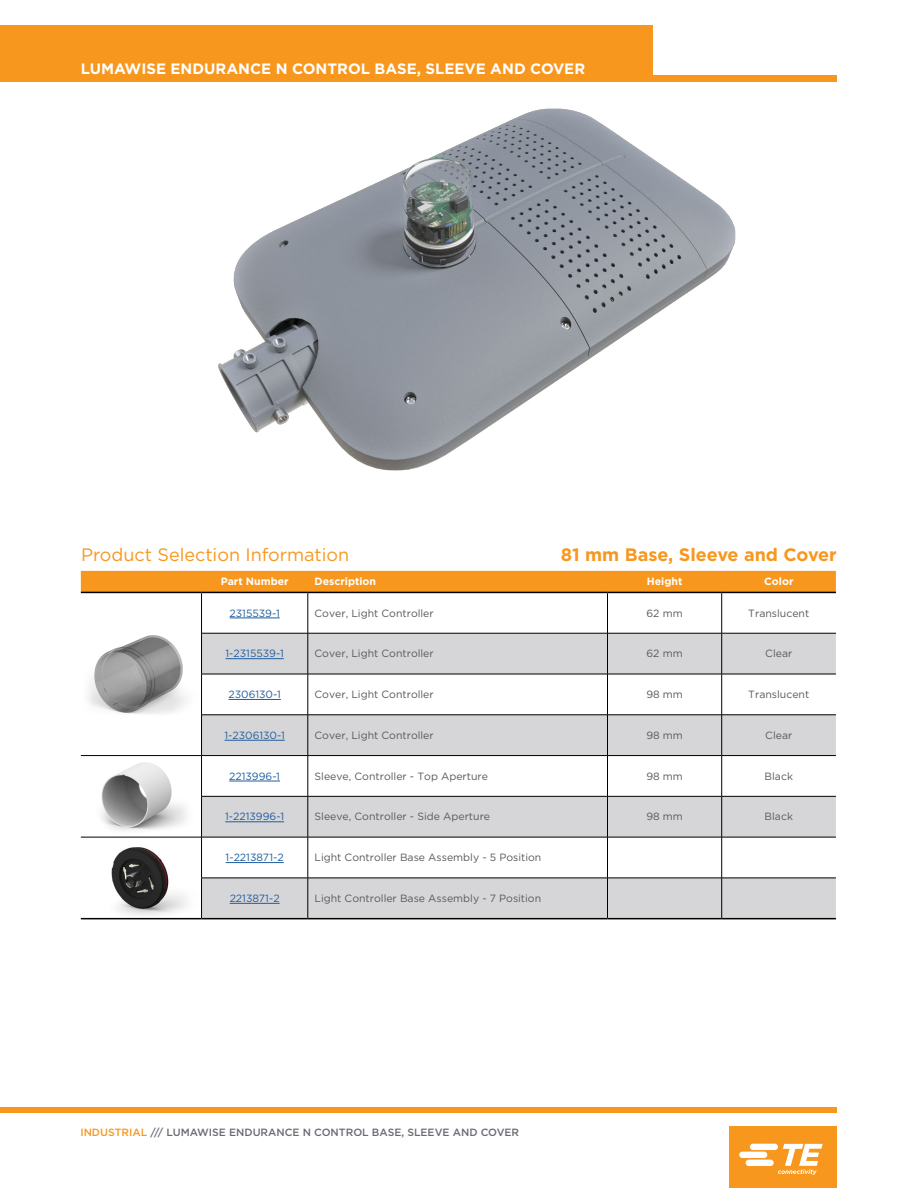
<style>
.page{position:relative;width:918px;height:1188px;background:#fff}
.page>*{position:absolute;margin:0;border:0;box-sizing:border-box;transform-origin:0 0}
.Orange_BODY_HEADINGS{font:18px "Gotham";color:#f8971d}
.Orange_BODY_HEADINGS-2{font:700 18px "Gotham";color:#f8971d}
.Bar_Page_Heading_-_w{font:700 15px "Gotham";color:#fff}
.t1{font:10.5px "Gotham";color:#58595b}
.t2{font:10.5px "Gotham";color:#215e9e}
.B_Footer_Info{font:500 10.5px "Gotham";color:#696b73}
.t3{font:700 10.5px "Gotham";color:#fff}
.s1{color:#f8971d}
</style>
<div class="page">
<div style="left:0;top:1107px;width:837px;height:6px;background:#f8971d"></div>
<div style="left:729px;top:1126px;width:108px;height:62px;background:#f8971d"></div>
<svg style="left:739px;top:1144px;width:84px;height:31px"></svg>
<img style="left:218px;top:108px;width:518px;height:363px">
<img style="left:81px;top:836px;width:120px;height:82px">
<img style="left:82px;top:756px;width:119px;height:85px">
<img style="left:89px;top:632px;width:114px;height:82px">
<div style="left:81px;top:571px;width:755px;height:21px;background:#f8971d"></div>
<svg style="left:202px;top:634px;width:634px;height:284px;fill:#d6d6d9"></svg>
<div style="left:202px;top:756px;width:106px;height:40px;background:#fff"></div>
<hr style="left:81px;top:592px;width:121px;height:1px;background:#000">
<hr style="left:308px;top:593px;width:1px;height:40px;background:#000">
<hr style="left:607px;top:593px;width:1px;height:40px;background:#000">
<hr style="left:721px;top:593px;width:1px;height:40px;background:#000">
<hr style="left:201px;top:633px;width:107px;height:1px;background:#000">
<hr style="left:308px;top:633px;width:300px;height:1px;background:#000">
<hr style="left:308px;top:633px;width:1px;height:41px;background:#000">
<hr style="left:608px;top:633px;width:114px;height:1px;background:#000">
<hr style="left:607px;top:633px;width:1px;height:41px;background:#000">
<hr style="left:722px;top:633px;width:114px;height:1px;background:#000">
<hr style="left:721px;top:633px;width:1px;height:41px;background:#000">
<hr style="left:308px;top:674px;width:1px;height:41px;background:#000">
<hr style="left:607px;top:674px;width:1px;height:41px;background:#000">
<hr style="left:721px;top:674px;width:1px;height:41px;background:#000">
<hr style="left:201px;top:715px;width:107px;height:1px;background:#000">
<hr style="left:308px;top:715px;width:300px;height:1px;background:#000">
<hr style="left:308px;top:715px;width:1px;height:40px;background:#000">
<hr style="left:608px;top:715px;width:114px;height:1px;background:#000">
<hr style="left:607px;top:715px;width:1px;height:40px;background:#000">
<hr style="left:722px;top:715px;width:114px;height:1px;background:#000">
<hr style="left:721px;top:715px;width:1px;height:40px;background:#000">
<hr style="left:308px;top:756px;width:1px;height:40px;background:#000">
<hr style="left:607px;top:756px;width:1px;height:40px;background:#000">
<hr style="left:721px;top:756px;width:1px;height:40px;background:#000">
<hr style="left:201px;top:796px;width:107px;height:1px;background:#000">
<hr style="left:308px;top:796px;width:300px;height:1px;background:#000">
<hr style="left:308px;top:797px;width:1px;height:40px;background:#000">
<hr style="left:608px;top:796px;width:114px;height:1px;background:#000">
<hr style="left:607px;top:797px;width:1px;height:40px;background:#000">
<hr style="left:722px;top:796px;width:114px;height:1px;background:#000">
<hr style="left:721px;top:797px;width:1px;height:40px;background:#000">
<hr style="left:308px;top:837px;width:1px;height:41px;background:#000">
<hr style="left:607px;top:837px;width:1px;height:41px;background:#000">
<hr style="left:721px;top:837px;width:1px;height:41px;background:#000">
<hr style="left:308px;top:878px;width:1px;height:40px;background:#000">
<hr style="left:607px;top:878px;width:1px;height:40px;background:#000">
<hr style="left:721px;top:878px;width:1px;height:40px;background:#000">
<hr style="left:201px;top:593px;width:1px;height:40px;background:#000">
<hr style="left:201px;top:633px;width:1px;height:41px;background:#000">
<hr style="left:201px;top:674px;width:1px;height:41px;background:#000">
<hr style="left:201px;top:715px;width:1px;height:40px;background:#000">
<hr style="left:201px;top:756px;width:1px;height:40px;background:#000">
<hr style="left:201px;top:797px;width:1px;height:40px;background:#000">
<hr style="left:201px;top:837px;width:1px;height:41px;background:#000">
<hr style="left:201px;top:878px;width:1px;height:40px;background:#000">
<hr style="left:81px;top:918px;width:121px;height:1px;background:#000">
<hr style="left:202px;top:592px;width:106px;height:1px;background:#000">
<hr style="left:308px;top:592px;width:300px;height:1px;background:#000">
<hr style="left:608px;top:592px;width:114px;height:1px;background:#000">
<hr style="left:722px;top:592px;width:114px;height:1px;background:#000">
<hr style="left:201px;top:674px;width:107px;height:1px;background:#000">
<hr style="left:308px;top:674px;width:300px;height:1px;background:#000">
<hr style="left:608px;top:674px;width:114px;height:1px;background:#000">
<hr style="left:722px;top:674px;width:114px;height:1px;background:#000">
<hr style="left:202px;top:755px;width:106px;height:1px;background:#000">
<hr style="left:308px;top:755px;width:300px;height:1px;background:#000">
<hr style="left:608px;top:755px;width:114px;height:1px;background:#000">
<hr style="left:722px;top:755px;width:114px;height:1px;background:#000">
<hr style="left:81px;top:755px;width:121px;height:1px;background:#000">
<hr style="left:202px;top:837px;width:106px;height:1px;background:#000">
<hr style="left:308px;top:837px;width:300px;height:1px;background:#000">
<hr style="left:608px;top:837px;width:114px;height:1px;background:#000">
<hr style="left:722px;top:837px;width:114px;height:1px;background:#000">
<hr style="left:201px;top:878px;width:107px;height:1px;background:#000">
<hr style="left:308px;top:878px;width:300px;height:1px;background:#000">
<hr style="left:608px;top:878px;width:114px;height:1px;background:#000">
<hr style="left:722px;top:878px;width:114px;height:1px;background:#000">
<hr style="left:81px;top:837px;width:121px;height:1px;background:#000">
<hr style="left:202px;top:918px;width:106px;height:1px;background:#000">
<hr style="left:308px;top:918px;width:300px;height:1px;background:#000">
<hr style="left:608px;top:918px;width:114px;height:1px;background:#000">
<hr style="left:722px;top:918px;width:114px;height:1px;background:#000">
<hr style="left:230px;top:618px;width:50px;height:1px;background:#215e9e">
<hr style="left:226px;top:658px;width:58px;height:1px;background:#215e9e">
<hr style="left:229px;top:699px;width:52px;height:1px;background:#215e9e">
<hr style="left:225px;top:740px;width:60px;height:1px;background:#215e9e">
<hr style="left:229px;top:781px;width:51px;height:1px;background:#215e9e">
<hr style="left:225px;top:822px;width:59px;height:1px;background:#215e9e">
<hr style="left:226px;top:862px;width:58px;height:1px;background:#215e9e">
<hr style="left:230px;top:903px;width:50px;height:1px;background:#215e9e">
<div style="left:0;top:26px;width:652px;height:56px;background:#f8971d"></div>
<div style="left:0;top:76px;width:837px;height:6px;background:#f8971d"></div>
<p class="Bar_Page_Heading_-_w" style="left:81px;top:59px;width:506px">LUMAWISE ENDURANCE N CONTROL BASE, SLEEVE AND COVER</p>
<p class="Orange_BODY_HEADINGS" style="left:81px;top:543px;width:270px">Product Selection Information</p>
<p class="Orange_BODY_HEADINGS-2" style="left:561px;top:542px;width:278px">81 mm Base, Sleeve and Cover</p>
<p class="t3" style="left:221px;top:574px;width:69px">Part Number</p>
<p class="t3" style="left:315px;top:574px;width:63px">Description</p>
<p class="t3" style="left:647px;top:574px;width:37px">Height</p>
<p class="t3" style="left:764px;top:574px;width:31px">Color</p>
<p class="t2" style="left:230px;top:606px;width:52px">2315539-1</p>
<p class="t1" style="left:315px;top:606px;width:121px">Cover, Light Controller</p>
<p class="t1" style="left:647px;top:606px;width:38px">62 mm</p>
<p class="t1" style="left:748px;top:606px;width:62px">Translucent</p>
<p class="t2" style="left:226px;top:647px;width:60px">1-2315539-1</p>
<p class="t1" style="left:315px;top:647px;width:121px">Cover, Light Controller</p>
<p class="t1" style="left:647px;top:647px;width:38px">62 mm</p>
<p class="t1" style="left:765px;top:647px;width:29px">Clear</p>
<p class="t2" style="left:229px;top:688px;width:54px">2306130-1</p>
<p class="t1" style="left:315px;top:688px;width:121px">Cover, Light Controller</p>
<p class="t1" style="left:646px;top:688px;width:38px">98 mm</p>
<p class="t1" style="left:748px;top:688px;width:62px">Translucent</p>
<p class="t2" style="left:225px;top:728px;width:62px">1-2306130-1</p>
<p class="t1" style="left:315px;top:728px;width:121px">Cover, Light Controller</p>
<p class="t1" style="left:646px;top:728px;width:38px">98 mm</p>
<p class="t1" style="left:765px;top:728px;width:29px">Clear</p>
<p class="t2" style="left:229px;top:769px;width:52px">2213996-1</p>
<p class="t1" style="left:315px;top:769px;width:175px">Sleeve, Controller - Top Aperture</p>
<p class="t1" style="left:646px;top:769px;width:38px">98 mm</p>
<p class="t1" style="left:765px;top:769px;width:30px">Black</p>
<p class="t2" style="left:225px;top:810px;width:60px">1-2213996-1</p>
<p class="t1" style="left:315px;top:810px;width:177px">Sleeve, Controller - Side Aperture</p>
<p class="t1" style="left:646px;top:810px;width:38px">98 mm</p>
<p class="t1" style="left:765px;top:810px;width:30px">Black</p>
<p class="t2" style="left:226px;top:851px;width:60px">1-2213871-2</p>
<p class="t1" style="left:315px;top:851px;width:228px">Light Controller Base Assembly - 5 Position</p>
<p class="t2" style="left:230px;top:892px;width:51px">2213871-2</p>
<p class="t1" style="left:315px;top:892px;width:228px">Light Controller Base Assembly - 7 Position</p>
<p class="B_Footer_Info" style="left:80px;top:1126px;width:440px"><span class="s1">INDUSTRIAL</span> /// LUMAWISE ENDURANCE N CONTROL BASE, SLEEVE AND COVER</p>
</div>
